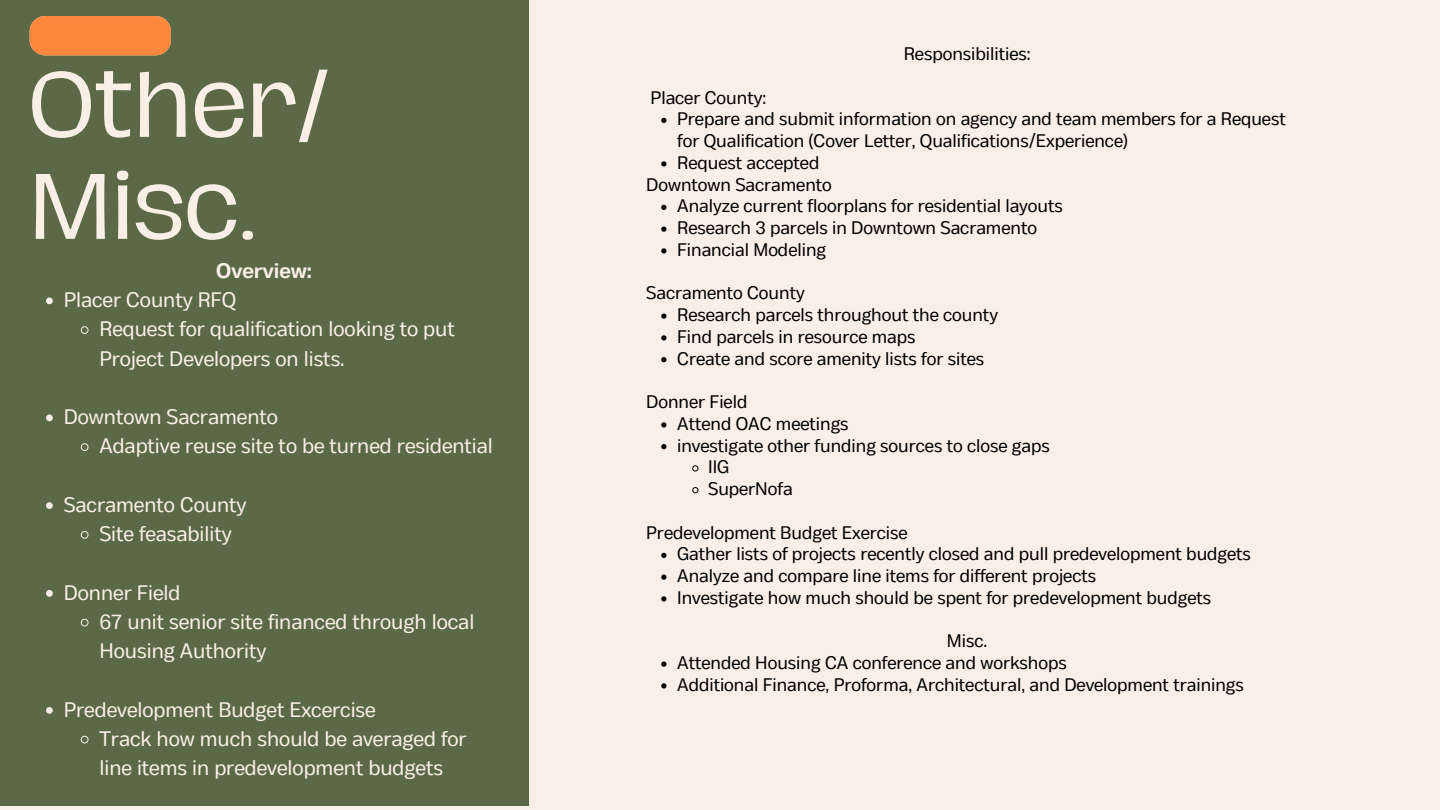
<style>
.page{position:relative;width:1440px;height:810px;background:#faefe6}
.page>*{position:absolute;margin:0;border:0;box-sizing:border-box;transform-origin:0 0}
.t1{font:85px/102px "Hagrid";color:#faefe6}
.t2{font:21px/29.2px "Body Text";color:#faefe6}
.t3{font:700 21px "Body Text";color:#faefe6}
.t4{font:18.2px/21.8px "Body Text";color:#000}
</style>
<div class="page">
<div style="left:0;top:0;width:528px;height:806px;background:#5b6946"></div>
<div style="left:30px;top:16px;width:141px;height:39px;background:#fd883d"></div>
<svg style="left:46px;top:297px;width:7px;height:7px"></svg>
<svg style="left:80px;top:326px;width:9px;height:8px"></svg>
<svg style="left:46px;top:414px;width:7px;height:7px"></svg>
<svg style="left:80px;top:443px;width:9px;height:8px"></svg>
<svg style="left:46px;top:502px;width:7px;height:7px"></svg>
<svg style="left:80px;top:531px;width:9px;height:8px"></svg>
<svg style="left:46px;top:590px;width:7px;height:7px"></svg>
<svg style="left:80px;top:618px;width:9px;height:9px"></svg>
<svg style="left:46px;top:707px;width:7px;height:7px"></svg>
<svg style="left:80px;top:735px;width:9px;height:9px"></svg>
<svg style="left:661px;top:118px;width:5px;height:5px"></svg>
<svg style="left:661px;top:161px;width:5px;height:6px"></svg>
<svg style="left:661px;top:205px;width:5px;height:5px"></svg>
<svg style="left:661px;top:227px;width:5px;height:5px"></svg>
<svg style="left:661px;top:248px;width:5px;height:6px"></svg>
<svg style="left:661px;top:314px;width:5px;height:5px"></svg>
<svg style="left:661px;top:335px;width:5px;height:6px"></svg>
<svg style="left:661px;top:357px;width:5px;height:5px"></svg>
<svg style="left:661px;top:422px;width:5px;height:6px"></svg>
<svg style="left:661px;top:444px;width:5px;height:5px"></svg>
<svg style="left:692px;top:465px;width:7px;height:7px"></svg>
<svg style="left:692px;top:487px;width:7px;height:7px"></svg>
<svg style="left:661px;top:553px;width:5px;height:5px"></svg>
<svg style="left:661px;top:575px;width:5px;height:5px"></svg>
<svg style="left:661px;top:596px;width:5px;height:6px"></svg>
<svg style="left:661px;top:662px;width:5px;height:5px"></svg>
<svg style="left:661px;top:683px;width:5px;height:6px"></svg>
<p class="t1" style="left:29px;top:56px;width:303px">Other/<br>Misc.</p>
<p class="t3" style="left:216px;top:259px;width:97px">Overview:</p>
<p class="t2" style="left:64px;top:287px;width:174px">Placer County RFQ</p>
<p class="t2" style="left:99px;top:316px;width:357px">Request for qualification looking to put<br>Project Developers on lists.</p>
<p class="t2" style="left:64px;top:404px;width:216px">Downtown Sacramento</p>
<p class="t2" style="left:99px;top:433px;width:395px">Adaptive reuse site to be turned residential</p>
<p class="t2" style="left:64px;top:492px;width:184px">Sacramento County</p>
<p class="t2" style="left:99px;top:521px;width:134px">Site feasability</p>
<p class="t2" style="left:64px;top:580px;width:118px">Donner Field</p>
<p class="t2" style="left:99px;top:609px;width:376px">67 unit senior site financed through local<br>Housing Authority</p>
<p class="t2" style="left:64px;top:697px;width:314px">Predevelopment Budget Excercise</p>
<p class="t2" style="left:99px;top:726px;width:369px">Track how much should be averaged for line items in predevelopment budgets</p>
<p class="t4" style="left:651px;top:88px;width:117px">Placer County:</p>
<p class="t4" style="left:904px;top:44px;width:128px">Responsibilities:</p>
<p class="t4" style="left:677px;top:109px;width:610px">Prepare and submit information on agency and team members for a Request for Qualification (Cover Letter, Qualifications/Experience)</p>
<p class="t4" style="left:677px;top:153px;width:144px">Request accepted</p>
<p class="t4" style="left:677px;top:196px;width:387px">Analyze current floorplans for residential layouts</p>
<p class="t4" style="left:677px;top:218px;width:361px">Research 3 parcels in Downtown Sacramento</p>
<p class="t4" style="left:677px;top:240px;width:150px">Financial Modeling</p>
<p class="t4" style="left:646px;top:175px;width:187px">Downtown Sacramento</p>
<p class="t4" style="left:646px;top:283px;width:160px">Sacramento County</p>
<p class="t4" style="left:677px;top:305px;width:322px">Research parcels throughout the county</p>
<p class="t4" style="left:677px;top:327px;width:240px">Find parcels in resource maps</p>
<p class="t4" style="left:677px;top:349px;width:308px">Create and score amenity lists for sites</p>
<p class="t4" style="left:646px;top:392px;width:103px">Donner Field</p>
<p class="t4" style="left:677px;top:414px;width:173px">Attend OAC meetings</p>
<p class="t4" style="left:677px;top:436px;width:374px">investigate other funding sources to close gaps</p>
<p class="t4" style="left:708px;top:457px;width:23px">IIG</p>
<p class="t4" style="left:708px;top:479px;width:86px">SuperNofa</p>
<p class="t4" style="left:646px;top:523px;width:263px">Predevelopment Budget Exercise</p>
<p class="t4" style="left:677px;top:544px;width:575px">Gather lists of projects recently closed and pull predevelopment budgets</p>
<p class="t4" style="left:677px;top:566px;width:420px">Analyze and compare line items for different projects</p>
<p class="t4" style="left:677px;top:588px;width:535px">Investigate how much should be spent for predevelopment budgets</p>
<p class="t4" style="left:947px;top:631px;width:42px">Misc.</p>
<p class="t4" style="left:677px;top:653px;width:391px">Attended Housing CA conference and workshops</p>
<p class="t4" style="left:677px;top:675px;width:568px">Additional Finance, Proforma, Architectural, and Development trainings</p>
</div>
